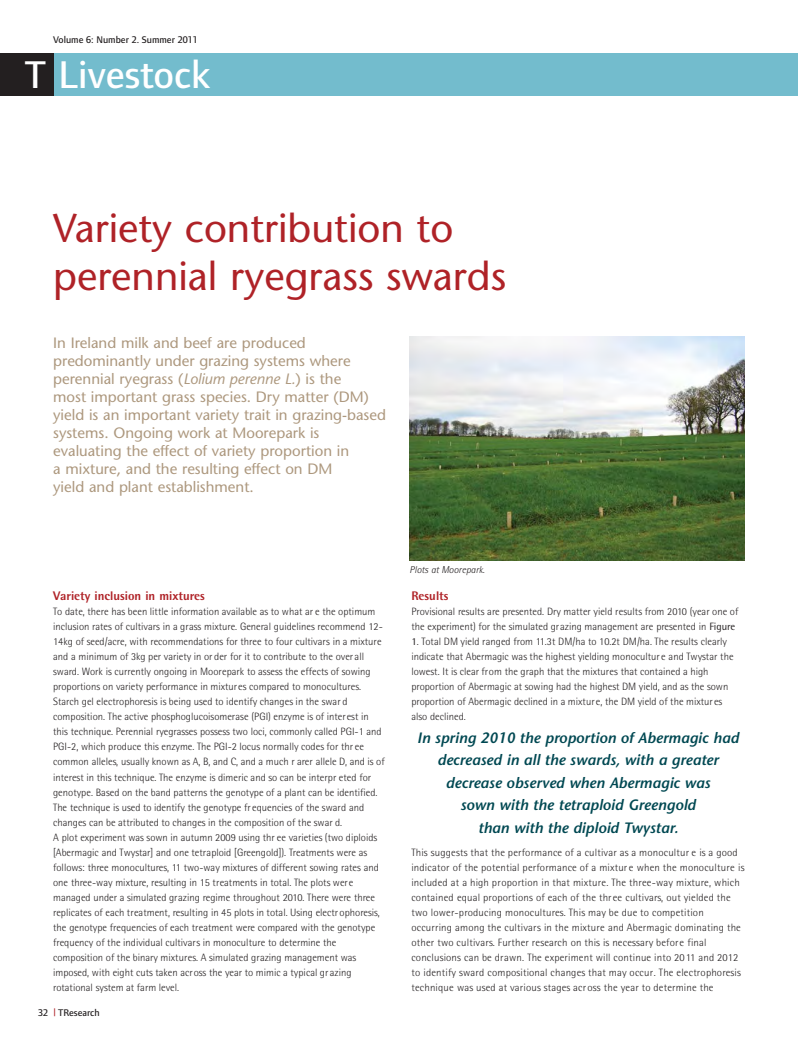
<style>
.page{position:relative;width:798px;height:1053px;background:#fff}
.page>*{position:absolute;margin:0;border:0;box-sizing:border-box;transform-origin:0 0}
.t1{font:40px/48px "Stone Sans";color:#af2227}
.t2{font:500 40px "Foundry Form Sans";color:#fff}
.t3{font:15px/18px "Stone Sans";color:#ad987e}
.t4{font:italic 600 15px/22.5px "Stone Sans";color:#004852;text-align:center}
.t5{font:800 12.5px "Rotis Semi Sans";color:#af2227}
.t6{font:300 10.62px/15px "Rotis Semi Sans";color:#231f20}
.t7{font:500 10px "Foundry Form Sans";color:#231f20}
.t8{font:italic 300 10px "Rotis Semi Sans";color:#231f20}
.s1{font-style:italic}
.s2{color:#af2227}
.s3{font-weight:400}
</style>
<div class="page">
<div style="left:53px;top:53px;width:744px;height:43px;background:#73bccd"></div>
<div style="left:0;top:53px;width:53px;height:43px;background:#231f20"></div>
<img style="left:409px;top:337px;width:335px;height:224px">
<p class="t7" style="left:53px;top:36px;width:146px">Volume 6: Number 2. Summer 2011</p>
<h1 class="t2" style="left:25px;top:60px;width:187px">T Livestock</h1>
<h1 class="t1" style="left:53px;top:208px;width:454px">Variety contribution to perennial ryegrass swards</h1>
<p class="t3" style="left:53px;top:335px;width:334px">In Ireland milk and beef are produced predominantly under grazing systems where perennial ryegrass (<span class="s1">Lolium perenne L.</span>) is the<br>most important grass species. Dry matter (DM) yield is an important variety trait in grazing-based systems. Ongoing work at Moorepark is evaluating the effect of variety proportion in<br>a mixture, and the resulting effect on DM<br>yield and plant establishment.</p>
<p class="t5" style="left:53px;top:591px;width:153px">Variety inclusion in mixtures</p>
<p class="t6" style="left:53px;top:604px;width:333px">To date, there has been little information available as to what ar e the optimum inclusion rates of cultivars in a grass mixture. General guidelines recommend 12- 14kg of seed/acre, with recommendations for three to four cultivars in a mixture and a minimum of 3kg per variety in or der for it to contribute to the over all sward. Work is currently ongoing in Moorepark to assess the effects of sowing proportions on variety performance in mixtures compared to monocultures.<br>Starch gel electrophoresis is being used to identify changes in the swar d composition. The active phosphoglucoisomerase (PGI) enzyme is of interest in this technique. Perennial ryegrasses possess two loci, commonly called PGI-1 and PGI-2, which produce this enzyme. The PGI-2 locus normally codes for thr ee common alleles, usually known as A, B, and C, and a much r arer allele D, and is of interest in this technique. The enzyme is dimeric and so can be interpr eted for genotype. Based on the band patterns the genotype of a plant can be identified.<br>The technique is used to identify the genotype fr equencies of the sward and changes can be attributed to changes in the composition of the swar d.<br>A plot experiment was sown in autumn 2009 using thr ee varieties (two diploids [Abermagic and Twystar] and one tetraploid [Greengold]). Treatments were as follows: three monocultures, 11 two-way mixtures of different sowing rates and one three-way mixture, resulting in 15 treatments in total. The plots were managed under a simulated grazing regime throughout 2010. There were three replicates of each treatment, resulting in 45 plots in total. Using electr ophoresis, the genotype frequencies of each treatment were compared with the genotype frequency of the individual cultivars in monoculture to determine the composition of the binary mixtures. A simulated grazing management was imposed, with eight cuts taken across the year to mimic a typical gr azing rotational system at farm level.</p>
<p class="t7" style="left:38px;top:1008px;width:63px">32 <span class="s2">|</span> TResearch</p>
<p class="t8" style="left:409px;top:564px;width:77px">Plots at Moorepark.</p>
<p class="t5" style="left:411px;top:591px;width:39px">Results</p>
<p class="t6" style="left:411px;top:604px;width:328px">Provisional results are presented. Dry matter yield results from 2010 (year one of the experiment) for the simulated grazing management are presented in <span class="s3">Figure</span></p>
<p class="t6" style="left:411px;top:634px;width:323px"><span class="s3">1</span>. Total DM yield ranged from 11.3t DM/ha to 10.2t DM/ha. The results clearly indicate that Abermagic was the highest yielding monocultur e and Twystar the lowest. It is clear from the graph that the mixtures that contained a high proportion of Abermagic at sowing had the highest DM yield, and as the sown proportion of Abermagic declined in a mixture, the DM yield of the mixtures also declined.</p>
<h2 class="t4" style="left:417px;top:728px;width:323px">In spring 2010 the proportion of Abermagic had decreased in all the swards, with a greater decrease observed when Abermagic was<br>sown with the tetraploid Greengold<br>than with the diploid Twystar.</h2>
<p class="t6" style="left:411px;top:844px;width:334px">This suggests that the performance of a cultivar as a monocultur e is a good indicator of the potential performance of a mixtur e when the monoculture is included at a high proportion in that mixture. The three-way mixture, which contained equal proportions of each of the three cultivars, out yielded the two lower-producing monocultures. This may be due to competition occurring among the cultivars in the mixture and Abermagic dominating the other two cultivars. Further research on this is necessary before final conclusions can be drawn. The experiment will continue into 2011 and 2012 to identify sward compositional changes that may occur. The electrophoresis technique was used at various stages across the year to determine the</p>
</div>
